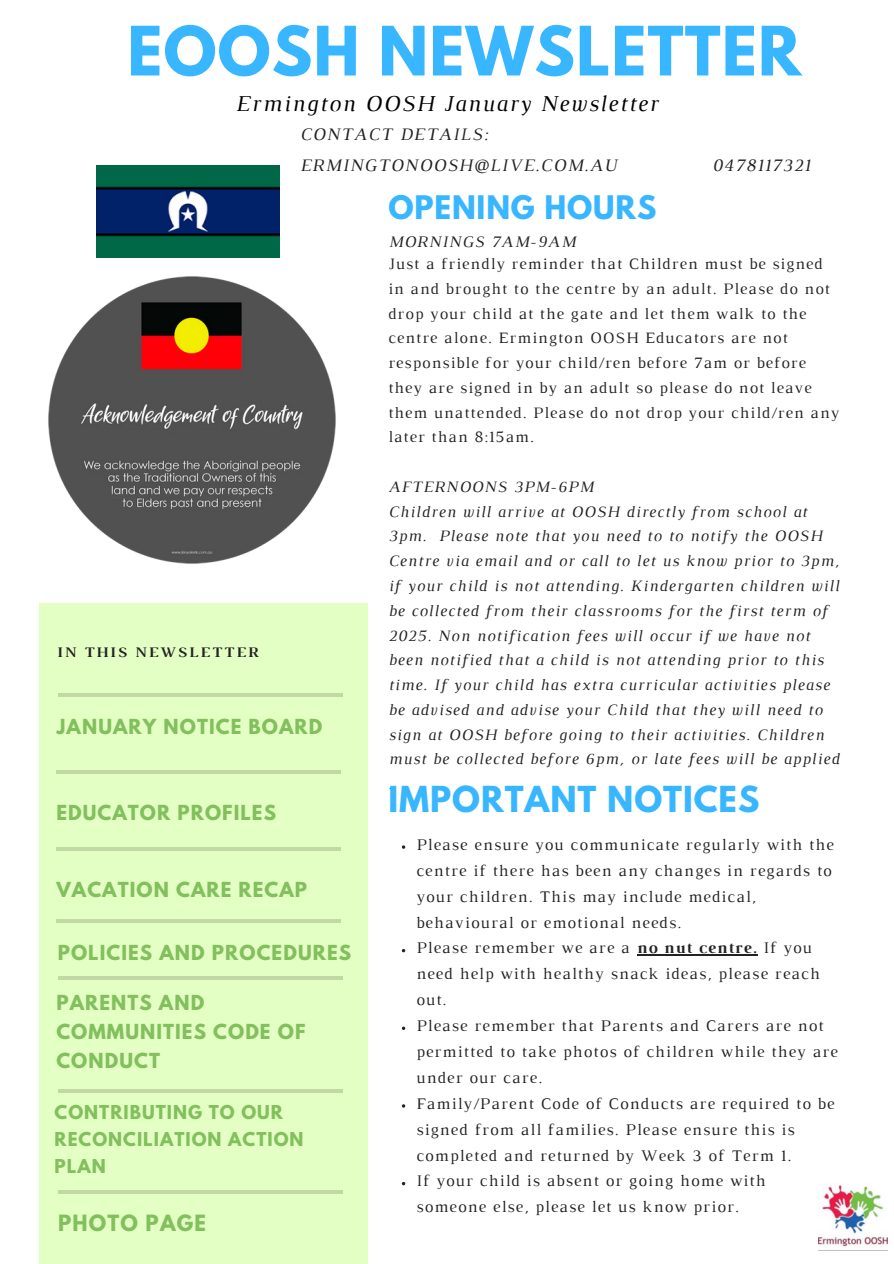
<style>
.page{position:relative;width:894px;height:1264px;background:#fff}
.page>*{position:absolute;margin:0;border:0;box-sizing:border-box;transform-origin:0 0}
.t1{font:700 60.3px "League Spartan";letter-spacing:.02em;color:#38b6ff}
.t2{font:700 31.8px "League Spartan";letter-spacing:.03em;color:#38b6ff}
.t3{font:700 28.8px "League Spartan";letter-spacing:.03em;color:#38b6ff}
.t4{font:italic 23.1px "Luthier";letter-spacing:.07em;color:#000}
.t5{font:700 19.8px "League Spartan";letter-spacing:.06em;color:#82bf5d}
.t6{font:700 18.3px/29.2px "League Spartan";letter-spacing:.06em;color:#82bf5d}
.t7{font:italic 17.85px/31.5px "Luthier";letter-spacing:.07em;color:#222}
.t8{font:700 16.95px/27px "League Spartan";letter-spacing:.06em;color:#82bf5d}
.t9{font:16.5px/25.8px "Luthier";letter-spacing:.07em;color:#222}
.t10{font:italic 16.35px "Luthier";letter-spacing:.07em;color:#222}
.t11{font:italic 16.2px/24.8px "Luthier";letter-spacing:.07em;color:#222}
.t12{font:16.2px/24.8px "Luthier";letter-spacing:.07em;color:#222}
.t13{font:700 14.85px "Luthier";letter-spacing:.14em;color:#222}
.s1{font-weight:700}
</style>
<div class="page">
<div style="left:39px;top:603px;width:329px;height:660px;background:#e4ffc3"></div>
<hr style="left:58px;top:976px;width:285px;height:3px;background:#000">
<hr style="left:58px;top:1089px;width:285px;height:3px;background:#000">
<svg style="left:58px;top:1190px;width:285px;height:3px"></svg>
<hr style="left:58px;top:693px;width:285px;height:4px;background:#c2d9a5">
<img style="left:48px;top:276px;width:288px;height:288px">
<img style="left:97px;top:166px;width:182px;height:91px">
<img style="left:818px;top:1185px;width:68px;height:62px">
<hr style="left:636px;top:954px;width:121px;height:1px;background:#222">
<hr style="left:56px;top:847px;width:285px;height:3px;background:#000">
<hr style="left:56px;top:770px;width:284px;height:4px;background:#c2d9a5">
<hr style="left:56px;top:919px;width:284px;height:3px;background:#000">
<h1 class="t1" style="left:127px;top:21px;width:675px">EOOSH NEWSLETTER</h1>
<h3 class="t4" style="left:235px;top:95px;width:424px">Ermington OOSH January Newsletter</h3>
<h2 class="t7" style="left:300px;top:119px;width:317px">CONTACT DETAILS:<br>ERMINGTONOOSH@LIVE.COM.AU</h2>
<p class="t3" style="left:388px;top:193px;width:269px">OPENING HOURS</p>
<p class="t10" style="left:388px;top:236px;width:189px">MORNINGS 7AM-9AM</p>
<h2 class="t7" style="left:712px;top:151px;width:99px">0478117321</h2>
<p class="t13" style="left:57px;top:647px;width:202px">IN THIS NEWSLETTER</p>
<p class="t6" style="left:57px;top:714px;width:267px">JANUARY NOTICE BOARD</p>
<h4 class="t6" style="left:56px;top:800px;width:221px">EDUCATOR PROFILES</h4>
<h4 class="t6" style="left:56px;top:876px;width:252px">VACATION CARE RECAP</h4>
<p class="t6" style="left:58px;top:939px;width:295px">POLICIES AND PROCEDURES</p>
<h4 class="t6" style="left:56px;top:989px;width:250px">PARENTS AND<br>COMMUNITIES CODE OF<br>CONDUCT</h4>
<p class="t8" style="left:55px;top:1100px;width:250px">CONTRIBUTING TO OUR<br>RECONCILIATION ACTION<br>PLAN</p>
<p class="t5" style="left:58px;top:1213px;width:149px">PHOTO PAGE</p>
<h5 class="t12" style="left:388px;top:253px;width:452px">Just a friendly reminder that Children must be signed in and brought to the centre by an adult. Please do not drop your child at the gate and let them walk to the centre alone. Ermington OOSH Educators are not responsible for your child/ren before 7am or before they are signed in by an adult so please do not leave them unattended. Please do not drop your child/ren any later than 8:15am.</h5>
<p class="t11" style="left:388px;top:475px;width:207px">AFTERNOONS 3PM-6PM</p>
<h2 class="t11" style="left:388px;top:500px;width:452px">Children will arrive at OOSH directly from school at 3pm. Please note that you need to to notify the OOSH Centre via email and or call to let us know prior to 3pm, if your child is not attending. Kindergarten children will be collected from their classrooms for the first term of 2025. Non notification fees will occur if we have not been notified that a child is not attending prior to this time. If your child has extra curricular activities please be advised and advise your Child that they will need to sign at OOSH before going to their activities. Children must be collected before 6pm, or late fees will be applied .</h2>
<p class="t2" style="left:388px;top:783px;width:372px">IMPORTANT NOTICES</p>
<p class="t9" style="left:416px;top:832px;width:419px">Please ensure you communicate regularly with the centre if there has been any changes in regards to your children. This may include medical, behavioural or emotional needs.</p>
<p class="t9" style="left:416px;top:936px;width:405px">Please remember we are a <span class="s1">no nut centre.</span> If you need help with healthy snack ideas, please reach out.</p>
<p class="t9" style="left:416px;top:1014px;width:423px">Please remember that Parents and Carers are not permitted to take photos of children while they are under our care.</p>
<p class="t9" style="left:416px;top:1091px;width:419px">Family/Parent Code of Conducts are required to be signed from all families. Please ensure this is completed and returned by Week 3 of Term 1.</p>
<p class="t9" style="left:416px;top:1169px;width:351px">If your child is absent or going home with someone else, please let us know prior.</p>
</div>
